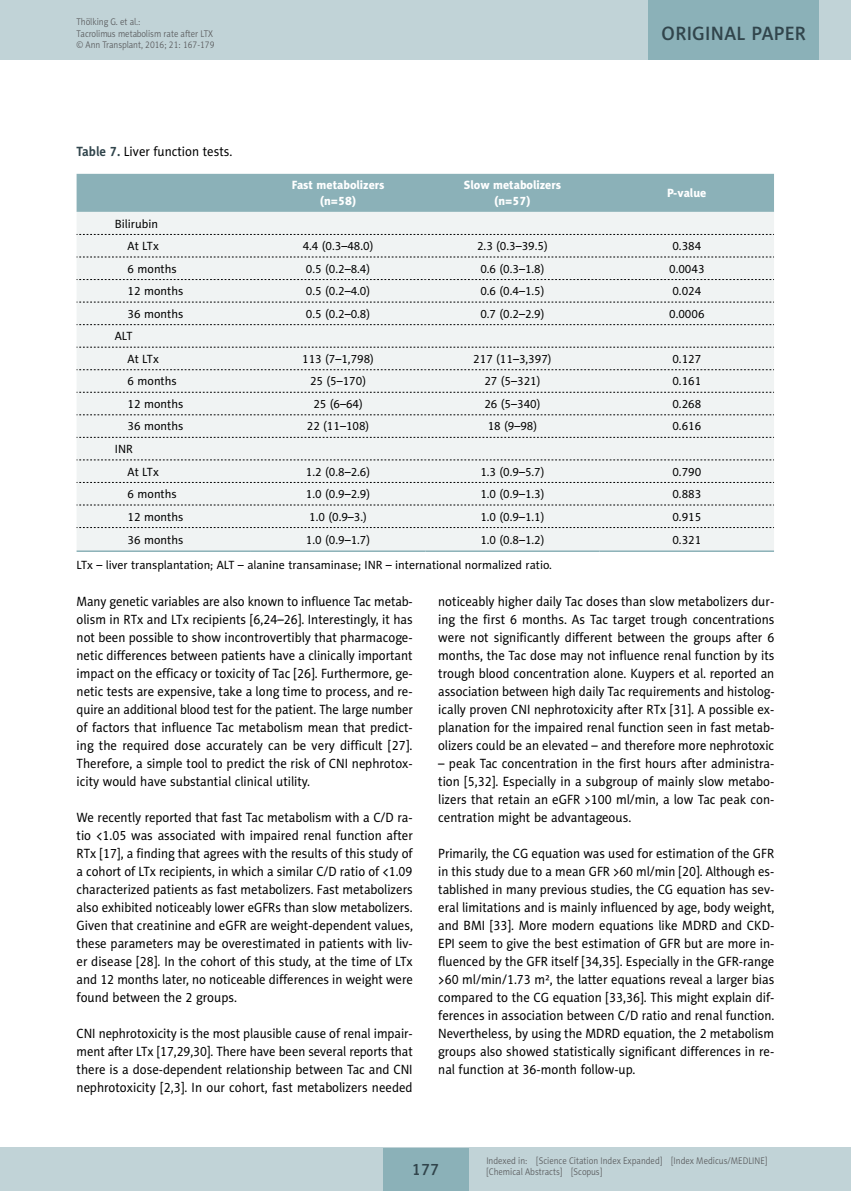
<style>
.page{position:relative;width:851px;height:1191px;background:#fff}
.page>*{position:absolute;margin:0;border:0;box-sizing:border-box;transform-origin:0 0}
.t1{font:19.5px "Naomi Sans EFN Medium";letter-spacing:.015em;color:#31454c}
.t2{font:16.5px "Naomi Sans EFN Medium";color:#31454c}
.t3{font:13.5px/18px "Naomi Sans EFN";color:#000;text-align:justify;scale:.95 1}
.t4{font:13.5px/18px "Naomi Sans EFN";color:#000;text-align:justify;scale:.94 1}
.t5{font:12px/22.5px "Naomi Sans EFN";color:#000}
.t6{font:12px/15.8px "Naomi Sans EFN Heavy";color:#fff;text-align:center}
.t7{font:9.75px/11.2px "Naomi Sans EFN Light";color:#58595b;scale:.9 1}
.s1{font-weight:700;color:#31454c}
</style>
<div class="page">
<div style="left:77px;top:174px;width:696px;height:38px;background:#8bb1b8"></div>
<div style="left:77px;top:212px;width:696px;height:338px;background:#f0f3f3"></div>
<svg style="left:77px;top:234px;width:697px;height:1px"></svg>
<svg style="left:77px;top:257px;width:697px;height:1px"></svg>
<svg style="left:77px;top:279px;width:697px;height:1px"></svg>
<svg style="left:77px;top:302px;width:697px;height:1px"></svg>
<svg style="left:77px;top:324px;width:697px;height:1px"></svg>
<svg style="left:77px;top:347px;width:697px;height:1px"></svg>
<svg style="left:77px;top:369px;width:697px;height:1px"></svg>
<svg style="left:77px;top:392px;width:697px;height:1px"></svg>
<svg style="left:77px;top:414px;width:697px;height:1px"></svg>
<svg style="left:77px;top:437px;width:697px;height:1px"></svg>
<svg style="left:77px;top:459px;width:697px;height:1px"></svg>
<svg style="left:77px;top:482px;width:697px;height:1px"></svg>
<svg style="left:77px;top:505px;width:697px;height:1px"></svg>
<svg style="left:77px;top:527px;width:697px;height:1px"></svg>
<hr style="left:77px;top:550px;width:174px;height:2px;background:#8bb1b8">
<hr style="left:251px;top:550px;width:174px;height:2px;background:#8bb1b8">
<hr style="left:425px;top:550px;width:174px;height:2px;background:#8bb1b8">
<hr style="left:599px;top:550px;width:174px;height:2px;background:#8bb1b8">
<div style="left:0;top:1148px;width:850px;height:43px;background:#c1d3d7"></div>
<div style="left:383px;top:1147px;width:85px;height:43px;background:#8bb1b8"></div>
<div style="left:0;top:0;width:850px;height:60px;background:#c1d3d7"></div>
<div style="left:648px;top:0;width:171px;height:60px;background:#8bb1b8"></div>
<p class="t7" style="left:77px;top:16px;width:155px">Thölking G. et al.:<br>Tacrolimus metabolism rate after LTX © Ann Transplant, 2016; 21: 167-179</p>
<h1 class="t1" style="left:661px;top:22px;width:146px">ORIGINAL PAPER</h1>
<p class="t3" style="left:77px;top:142px;width:165px"><span class="s1">Table 7.</span> Liver function tests.</p>
<p class="t5" style="left:115px;top:212px;width:45px;text-align:right">Bilirubin<br>At LTx</p>
<p class="t6" style="left:291px;top:177px;width:94px">Fast metabolizers (n=58)</p>
<p class="t6" style="left:463px;top:177px;width:99px">Slow metabolizers (n=57)</p>
<p class="t6" style="left:667px;top:185px;width:41px">P-value</p>
<p class="t5" style="left:303px;top:235px;width:72px">4.4 (0.3–48.0)</p>
<p class="t5" style="left:477px;top:235px;width:72px">2.3 (0.3–39.5)</p>
<p class="t5" style="left:672px;top:235px;width:30px">0.384</p>
<p class="t5" style="left:128px;top:257px;width:51px">6 months</p>
<p class="t5" style="left:306px;top:257px;width:66px">0.5 (0.2–8.4)</p>
<p class="t5" style="left:480px;top:257px;width:66px">0.6 (0.3–1.8)</p>
<p class="t5" style="left:669px;top:257px;width:37px">0.0043</p>
<p class="t5" style="left:128px;top:280px;width:57px">12 months</p>
<p class="t5" style="left:306px;top:280px;width:66px">0.5 (0.2–4.0)</p>
<p class="t5" style="left:480px;top:280px;width:66px">0.6 (0.4–1.5)</p>
<p class="t5" style="left:672px;top:280px;width:30px">0.024</p>
<p class="t5" style="left:128px;top:302px;width:57px">36 months</p>
<p class="t5" style="left:306px;top:302px;width:66px">0.5 (0.2–0.8)</p>
<p class="t5" style="left:480px;top:302px;width:66px">0.7 (0.2–2.9)</p>
<p class="t5" style="left:669px;top:302px;width:37px">0.0006</p>
<p class="t5" style="left:128px;top:325px;width:33px;text-indent:-13px">ALT<br>At LTx</p>
<p class="t5" style="left:302px;top:347px;width:73px">113 (7–1,798)</p>
<p class="t5" style="left:473px;top:347px;width:80px">217 (11–3,397)</p>
<p class="t5" style="left:672px;top:347px;width:30px">0.127</p>
<p class="t5" style="left:128px;top:370px;width:51px">6 months</p>
<p class="t5" style="left:310px;top:370px;width:58px">25 (5–170)</p>
<p class="t5" style="left:484px;top:370px;width:58px">27 (5–321)</p>
<p class="t5" style="left:672px;top:370px;width:30px">0.161</p>
<p class="t5" style="left:128px;top:393px;width:57px">12 months</p>
<p class="t5" style="left:313px;top:393px;width:51px">25 (6–64)</p>
<p class="t5" style="left:484px;top:393px;width:58px">26 (5–340)</p>
<p class="t5" style="left:672px;top:393px;width:30px">0.268</p>
<p class="t5" style="left:128px;top:415px;width:57px">36 months</p>
<p class="t5" style="left:307px;top:415px;width:64px">22 (11–108)</p>
<p class="t5" style="left:487px;top:415px;width:51px">18 (9–98)</p>
<p class="t5" style="left:672px;top:415px;width:30px">0.616</p>
<p class="t5" style="left:128px;top:438px;width:33px;text-indent:-13px">INR<br>At LTx</p>
<p class="t5" style="left:306px;top:460px;width:66px">1.2 (0.8–2.6)</p>
<p class="t5" style="left:480px;top:460px;width:66px">1.3 (0.9–5.7)</p>
<p class="t5" style="left:672px;top:460px;width:30px">0.790</p>
<p class="t5" style="left:128px;top:483px;width:51px">6 months</p>
<p class="t5" style="left:306px;top:483px;width:66px">1.0 (0.9–2.9)</p>
<p class="t5" style="left:480px;top:483px;width:66px">1.0 (0.9–1.3)</p>
<p class="t5" style="left:672px;top:483px;width:30px">0.883</p>
<p class="t5" style="left:128px;top:505px;width:57px">12 months</p>
<p class="t5" style="left:309px;top:505px;width:59px">1.0 (0.9–3.)</p>
<p class="t5" style="left:480px;top:505px;width:66px">1.0 (0.9–1.1)</p>
<p class="t5" style="left:672px;top:505px;width:30px">0.915</p>
<p class="t5" style="left:128px;top:528px;width:57px">36 months</p>
<p class="t5" style="left:306px;top:528px;width:66px">1.0 (0.9–1.7)</p>
<p class="t5" style="left:480px;top:528px;width:66px">1.0 (0.8–1.2)</p>
<p class="t5" style="left:672px;top:528px;width:30px">0.321</p>
<p class="t5" style="left:77px;top:554px;width:477px">LTx – liver transplantation; ALT – alanine transaminase; INR – international normalized ratio.</p>
<p class="t4" style="left:77px;top:592px;width:359px">Many genetic variables are also known to influence Tac metab&shy;olism in RTx and LTx recipients [6,24–26]. Interestingly, it has not been possible to show incontrovertibly that pharmacoge&shy;netic differences between patients have a clinically important impact on the efficacy or toxicity of Tac [26]. Furthermore, ge&shy;netic tests are expensive, take a long time to process, and re&shy;quire an additional blood test for the patient. The large number of factors that influence Tac metabolism mean that predict&shy;ing the required dose accurately can be very difficult [27].<br>Therefore, a simple tool to predict the risk of CNI nephrotox&shy;icity would have substantial clinical utility.</p>
<p class="t3" style="left:77px;top:808px;width:355px">We recently reported that fast Tac metabolism with a C/D ra&shy;tio &lt;1.05 was associated with impaired renal function after RTx [17], a finding that agrees with the results of this study of a cohort of LTx recipients, in which a similar C/D ratio of &lt;1.09 characterized patients as fast metabolizers. Fast metabolizers also exhibited noticeably lower eGFRs than slow metabolizers.<br>Given that creatinine and eGFR are weight-dependent values, these parameters may be overestimated in patients with liv&shy;er disease [28]. In the cohort of this study, at the time of LTx and 12 months later, no noticeable differences in weight were found between the 2 groups.</p>
<p class="t4" style="left:77px;top:1024px;width:359px">CNI nephrotoxicity is the most plausible cause of renal impair&shy;ment after LTx [17,29,30]. There have been several reports that there is a dose-dependent relationship between Tac and CNI nephrotoxicity [2,3]. In our cohort, fast metabolizers needed</p>
<p class="t3" style="left:438px;top:592px;width:355px">noticeably higher daily Tac doses than slow metabolizers dur&shy;ing the first 6 months. As Tac target trough concentrations were not significantly different between the groups after 6 months, the Tac dose may not influence renal function by its trough blood concentration alone. Kuypers et al. reported an association between high daily Tac requirements and histolog&shy;ically proven CNI nephrotoxicity after RTx [31]. A possible ex&shy;planation for the impaired renal function seen in fast metab&shy;olizers could be an elevated – and therefore more nephrotoxic</p>
<p class="t3" style="left:438px;top:754px;width:355px">– peak Tac concentration in the first hours after administra&shy;tion [5,32]. Especially in a subgroup of mainly slow metabo&shy;lizers that retain an eGFR &gt;100 ml/min, a low Tac peak con&shy;centration might be advantageous.</p>
<p class="t3" style="left:438px;top:844px;width:355px">Primarily, the CG equation was used for estimation of the GFR in this study due to a mean GFR &gt;60 ml/min [20]. Although es&shy;tablished in many previous studies, the CG equation has sev&shy;eral limitations and is mainly influenced by age, body weight, and BMI [33]. More modern equations like MDRD and CKD-EPI seem to give the best estimation of GFR but are more in&shy;fluenced by the GFR itself [34,35]. Especially in the GFR-range &gt;60 ml/min/1.73 m², the latter equations reveal a larger bias compared to the CG equation [33,36]. This might explain dif&shy;ferences in association between C/D ratio and renal function.<br>Nevertheless, by using the MDRD equation, the 2 metabolism groups also showed statistically significant differences in re&shy;nal function at 36-month follow-up.</p>
<p class="t2" style="left:412px;top:1160px;width:29px">177</p>
<p class="t7" style="left:486px;top:1155px;width:313px">Indexed in: [Science Citation Index Expanded] [Index Medicus/MEDLINE] [Chemical Abstracts] [Scopus]</p>
</div>
